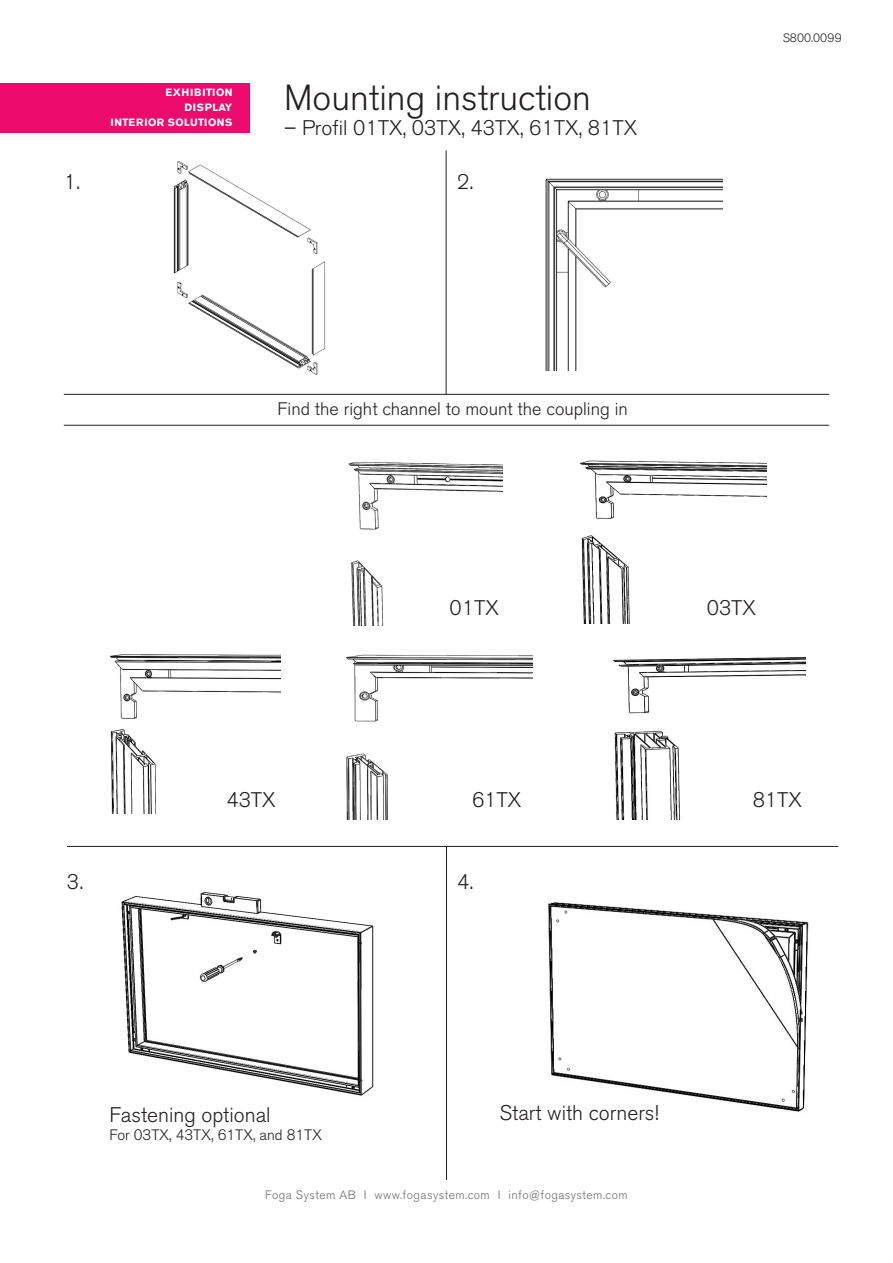
<style>
.page{position:relative;width:893px;height:1263px;background:#fff}
.page>*{position:absolute;margin:0;border:0;box-sizing:border-box;transform-origin:0 0}
.t1{font:300 36px "Akzidenz Grotesk BE";color:#231f20}
.t2{font:300 21px "Akzidenz Grotesk BE";color:#231f20}
.t3{font:300 18px "Akzidenz Grotesk BE";color:#231f20}
.t4{font:300 15px "Akzidenz Grotesk BE";color:#231f20}
.t5{font:300 12px "Akzidenz Grotesk BE";letter-spacing:.04em;color:#6c6d70}
.t6{font:300 12px "Akzidenz Grotesk BE";letter-spacing:.01em;color:#231f20}
.t7{font:700 10.5px "Akzidenz Grotesk BE";letter-spacing:.05em;color:#fff}
.t8{font:700 10.5px "Akzidenz Grotesk BE";letter-spacing:.03em;color:#fff}
</style>
<div class="page">
<img style="left:348px;top:462px;width:155px;height:164px">
<hr style="left:446px;top:847px;width:1px;height:333px;background:#231f20">
<hr style="left:64px;top:394px;width:765px;height:1px;background:#231f20">
<div style="left:0;top:83px;width:249px;height:49px;background:#ec0a6c"></div>
<hr style="left:67px;top:846px;width:771px;height:1px;background:#231f20">
<hr style="left:64px;top:425px;width:765px;height:1px;background:#231f20">
<img style="left:121px;top:892px;width:253px;height:204px">
<img style="left:173px;top:161px;width:153px;height:214px">
<hr style="left:446px;top:150px;width:1px;height:244px;background:#231f20">
<img style="left:109px;top:654px;width:172px;height:160px">
<img style="left:545px;top:178px;width:178px;height:192px">
<img style="left:580px;top:460px;width:186px;height:163px">
<img style="left:345px;top:654px;width:187px;height:166px">
<img style="left:613px;top:657px;width:192px;height:163px">
<img style="left:548px;top:902px;width:261px;height:210px">
<p class="t2" style="left:64px;top:170px;width:18px">1.</p>
<p class="t7" style="left:166px;top:87px;width:68px">EXHIBITION</p>
<p class="t7" style="left:185px;top:102px;width:49px">DISPLAY</p>
<p class="t8" style="left:110px;top:117px;width:123px">INTERIOR SOLUTIONS</p>
<p class="t1" style="left:284px;top:77px;width:308px">Mounting instruction</p>
<p class="t2" style="left:284px;top:116px;width:355px">– Profil 01TX, 03TX, 43TX, 61TX, 81TX</p>
<p class="t2" style="left:457px;top:170px;width:18px">2.</p>
<p class="t6" style="left:783px;top:31px;width:60px">S800.0099</p>
<p class="t3" style="left:277px;top:399px;width:352px">Find the right channel to mount the coupling in</p>
<p class="t2" style="left:450px;top:596px;width:51px">01TX</p>
<p class="t2" style="left:707px;top:596px;width:51px">03TX</p>
<p class="t2" style="left:226px;top:788px;width:51px">43TX</p>
<p class="t2" style="left:472px;top:788px;width:51px">61TX</p>
<p class="t2" style="left:753px;top:788px;width:51px">81TX</p>
<p class="t2" style="left:67px;top:870px;width:18px">3.</p>
<p class="t2" style="left:457px;top:870px;width:18px">4.</p>
<p class="t2" style="left:110px;top:1103px;width:163px">Fastening optional</p>
<p class="t4" style="left:110px;top:1127px;width:214px">For 03TX, 43TX, 61TX, and 81TX</p>
<p class="t2" style="left:500px;top:1101px;width:161px">Start with corners!</p>
<p class="t5" style="left:265px;top:1188px;width:364px">Foga System AB I www.fogasystem.com I info@fogasystem.com</p>
</div>
